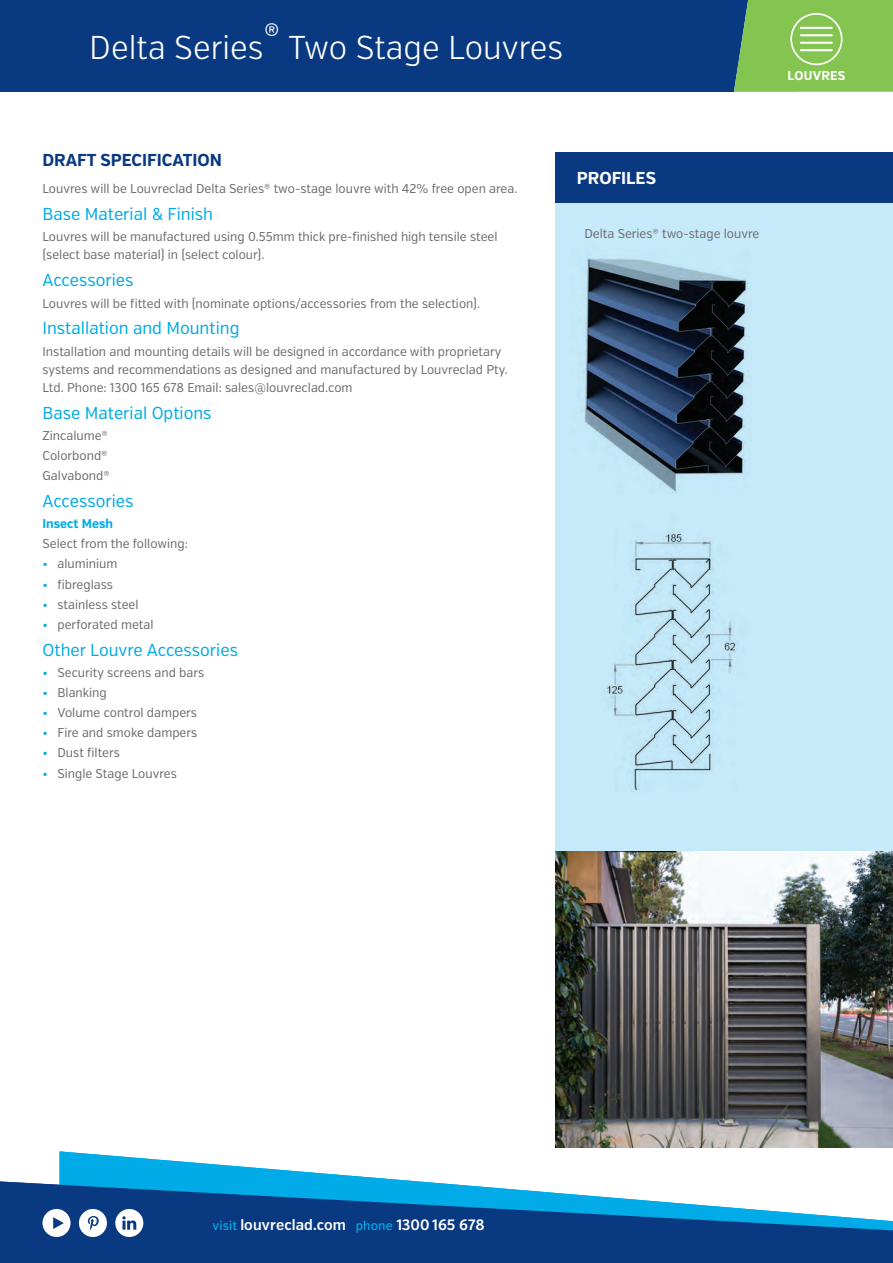
<style>
.page{position:relative;width:893px;height:1263px;background:#fff}
.page>*{position:absolute;margin:0;border:0;box-sizing:border-box;transform-origin:0 0}
.t1{font:300 33px "Verb Cond";color:#fff}
.t2{font:17.25px "Verb Cond";color:#00abe7}
.t3{font:700 17.25px "Verb Cond";color:#083981}
.t4{font:700 17.25px "Verb Cond";color:#fff}
.t5{font:600 15px "Verb Cond";letter-spacing:.005em;color:#fff}
.t6{font:12.75px/18px "Verb Cond";color:#6c6d70}
.t7{font:700 12.75px "Verb Cond";color:#00abe7}
.t8{font:700 12.75px "Verb Cond";letter-spacing:.015em;color:#fff}
.s1{color:#00abe7}
.s2{font-weight:500;font-size:12.75px;color:#00abe7}
</style>
<div class="page">
<div style="left:556px;top:152px;width:337px;height:992px;background:#c6eafa"></div>
<div style="left:556px;top:152px;width:337px;height:51px;background:#083981"></div>
<div style="left:0;top:0;width:795px;height:92px;background:#083981"></div>
<svg style="left:734px;top:0;width:159px;height:92px;background:#80bf56"></svg>
<hr style="left:800px;top:27px;width:33px;height:2px;background:#fff">
<hr style="left:800px;top:34px;width:33px;height:2px;background:#fff">
<hr style="left:800px;top:42px;width:33px;height:2px;background:#fff">
<hr style="left:800px;top:49px;width:33px;height:2px;background:#fff">
<div style="left:790px;top:13px;width:52px;height:52px;border:2px solid #fff;border-radius:50%"></div>
<img style="left:556px;top:852px;width:337px;height:295px">
<img style="left:581px;top:258px;width:170px;height:236px">
<img style="left:607px;top:532px;width:129px;height:259px">
<svg style="left:60px;top:1151px;width:353px;height:30px"></svg>
<svg style="left:0;top:1181px;width:893px;height:82px;background:#2868a4"></svg>
<svg style="left:43px;top:1209px;width:28px;height:28px"></svg>
<svg style="left:115px;top:1209px;width:28px;height:28px"></svg>
<svg style="left:79px;top:1209px;width:28px;height:28px"></svg>
<h1 class="t1" style="left:89px;top:28px;width:475px">Delta Series® Two Stage Louvres</h1>
<h2 class="t3" style="left:43px;top:149px;width:181px">DRAFT SPECIFICATION</h2>
<p class="t6" style="left:43px;top:180px;width:476px">Louvres will be Louvreclad Delta Series® two-stage louvre with 42% free open area.</p>
<h2 class="t2" style="left:43px;top:204px;width:172px">Base Material &amp; Finish</h2>
<p class="t6" style="left:43px;top:228px;width:457px">Louvres will be manufactured using 0.55mm thick pre-finished high tensile steel (select base material) in (select colour).</p>
<h2 class="t2" style="left:43px;top:270px;width:93px">Accessories</h2>
<p class="t6" style="left:43px;top:294px;width:439px">Louvres will be fitted with (nominate options/accessories from the selection).</p>
<h2 class="t2" style="left:43px;top:318px;width:198px">Installation and Mounting</h2>
<p class="t6" style="left:43px;top:342px;width:467px">Installation and mounting details will be designed in accordance with proprietary systems and recommendations as designed and manufactured by Louvreclad Pty.<br>Ltd. Phone: 1300 165 678 Email: sales@louvreclad.com</p>
<h2 class="t2" style="left:43px;top:402px;width:171px">Base Material Options</h2>
<p class="t6" style="left:43px;top:425px;width:69px;line-height:20.1px">Zincalume®<br>Colorbond®<br>Galvabond®</p>
<h2 class="t2" style="left:43px;top:491px;width:93px">Accessories</h2>
<p class="t7" style="left:43px;top:516px;width:72px">Insect Mesh</p>
<p class="t6" style="left:43px;top:535px;width:147px">Select from the following:</p>
<p class="t6" style="left:43px;top:555px;width:76px"><span class="s1">•</span> aluminium</p>
<p class="t6" style="left:43px;top:575px;width:72px"><span class="s1">•</span> fibreglass</p>
<p class="t6" style="left:43px;top:595px;width:98px"><span class="s1">•</span> stainless steel</p>
<p class="t6" style="left:43px;top:615px;width:113px"><span class="s1">•</span> perforated metal</p>
<h2 class="t2" style="left:43px;top:639px;width:197px">Other Louvre Accessories</h2>
<p class="t6" style="left:43px;top:664px;width:163px"><span class="s1">•</span> Security screens and bars</p>
<p class="t6" style="left:43px;top:684px;width:66px"><span class="s1">•</span> Blanking</p>
<p class="t6" style="left:43px;top:704px;width:156px"><span class="s1">•</span> Volume control dampers</p>
<p class="t6" style="left:43px;top:724px;width:156px"><span class="s1">•</span> Fire and smoke dampers</p>
<p class="t6" style="left:43px;top:744px;width:79px"><span class="s1">•</span> Dust filters</p>
<p class="t6" style="left:43px;top:764px;width:136px"><span class="s1">•</span> Single Stage Louvres</p>
<h2 class="t4" style="left:577px;top:168px;width:81px">PROFILES</h2>
<p class="t6" style="left:584px;top:225px;width:176px">Delta Series® two-stage louvre</p>
<p class="t8" style="left:787px;top:68px;width:59px">LOUVRES</p>
<p class="t5" style="left:213px;top:1216px;width:274px"><span class="s2">visit</span> louvreclad.com <span class="s2">phone</span> 1300 165 678</p>
</div>
